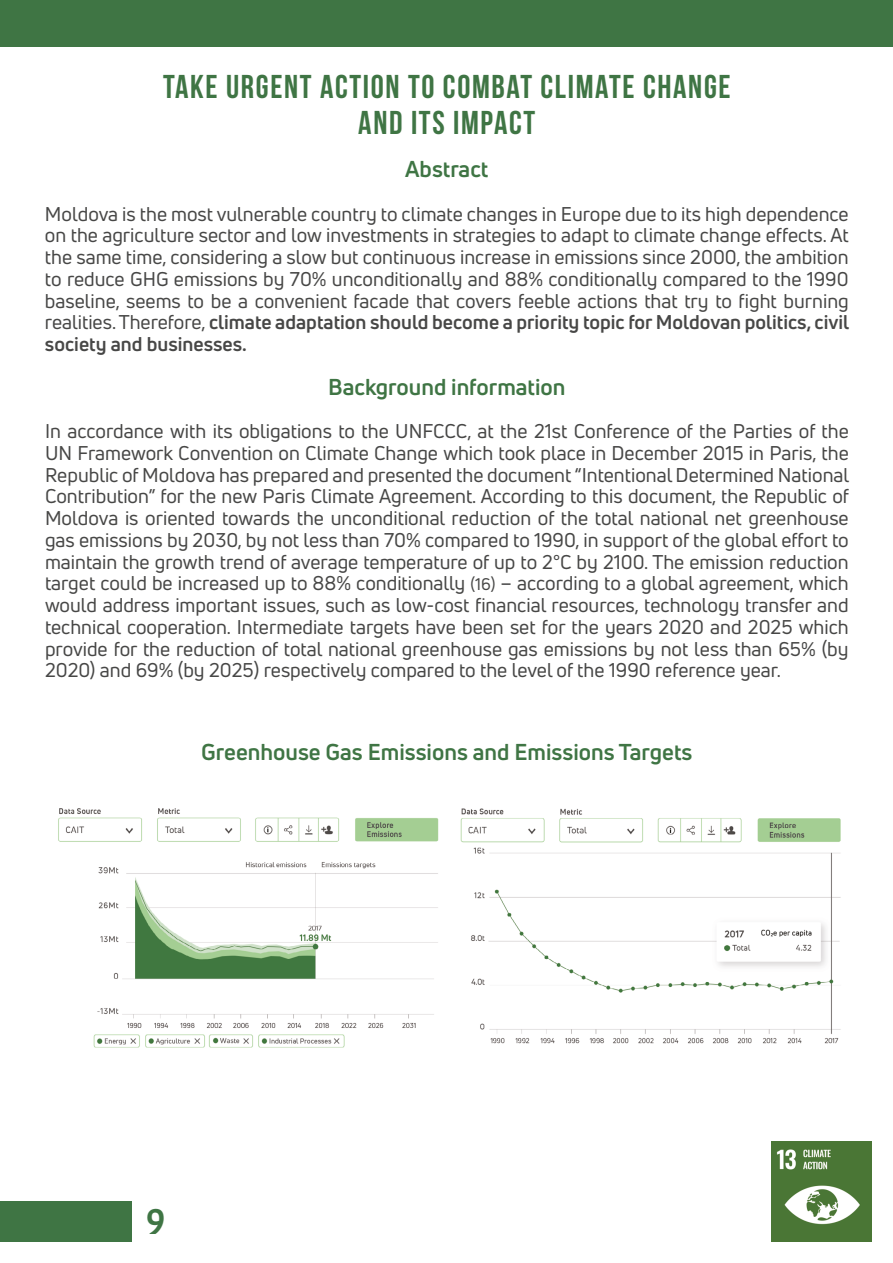
<style>
.page{position:relative;width:893px;height:1263px;background:#fff}
.page>*{position:absolute;margin:0;border:0;box-sizing:border-box;transform-origin:0 0}
.t1{font:600 36px "Kohinoor Devanagari";color:#3f7544}
.t2{font:700 33px/36px "Bebas Neue";letter-spacing:.05em;color:#3f7544;text-align:center}
.t3{font:700 22.5px "Uni Neue";color:#3f7544}
.t4{font:19.5px/21.8px "Uni Neue";color:#474746;text-align:justify}
.s1{font-weight:700}
.s2{font-size:16.5px}
</style>
<div class="page">
<div style="left:0;top:1201px;width:132px;height:41px;background:#3f7544"></div>
<div style="left:0;top:0;width:893px;height:47px;background:#3f7544"></div>
<img style="left:58px;top:808px;width:783px;height:240px">
<img style="left:772px;top:1142px;width:100px;height:100px">
<h2 class="t2" style="left:163px;top:68px;width:569px">TAKE URGENT ACTION TO COMBAT CLIMATE CHANGE<br>AND ITS IMPACT</h2>
<p class="t3" style="left:405px;top:155px;width:85px">Abstract</p>
<p class="t4" style="left:45px;top:203px;width:806px">Moldova is the most vulnerable country to climate changes in Europe due to its high dependence on the agriculture sector and low investments in strategies to adapt to climate change effects. At the same time, considering a slow but continuous increase in emissions since 2000, the ambition to reduce GHG emissions by 70% unconditionally and 88% conditionally compared to the 1990 baseline, seems to be a convenient facade that covers feeble actions that try to fight burning realities. Therefore, <span class="s1">climate adaptation should become a priority topic for Moldovan politics, civil society and businesses.</span></p>
<p class="t3" style="left:328px;top:372px;width:239px">Background information</p>
<p class="t4" style="left:45px;top:420px;width:806px">In accordance with its obligations to the UNFCCC, at the 21st Conference of the Parties of the UN Framework Convention on Climate Change which took place in December 2015 in Paris, the Republic of Moldova has prepared and presented the document “Intentional Determined National Contribution” for the new Paris Climate Agreement. According to this document, the Republic of Moldova is oriented towards the unconditional reduction of the total national net greenhouse gas emissions by 2030, by not less than 70% compared to 1990, in support of the global effort to maintain the growth trend of average temperature of up to 2°C by 2100. The emission reduction target could be increased up to 88% conditionally <span class="s2">(16)</span> – according to a global agreement, which would address important issues, such as low-cost financial resources, technology transfer and technical cooperation. Intermediate targets have been set for the years 2020 and 2025 which provide for the reduction of total national greenhouse gas emissions by not less than 65% (by 2020) and 69% (by 2025) respectively compared to the level of the 1990 reference year.</p>
<p class="t3" style="left:201px;top:738px;width:493px">Greenhouse Gas Emissions and Emissions Targets</p>
<h1 class="t1" style="left:146px;top:1200px;width:21px">9</h1>
</div>
